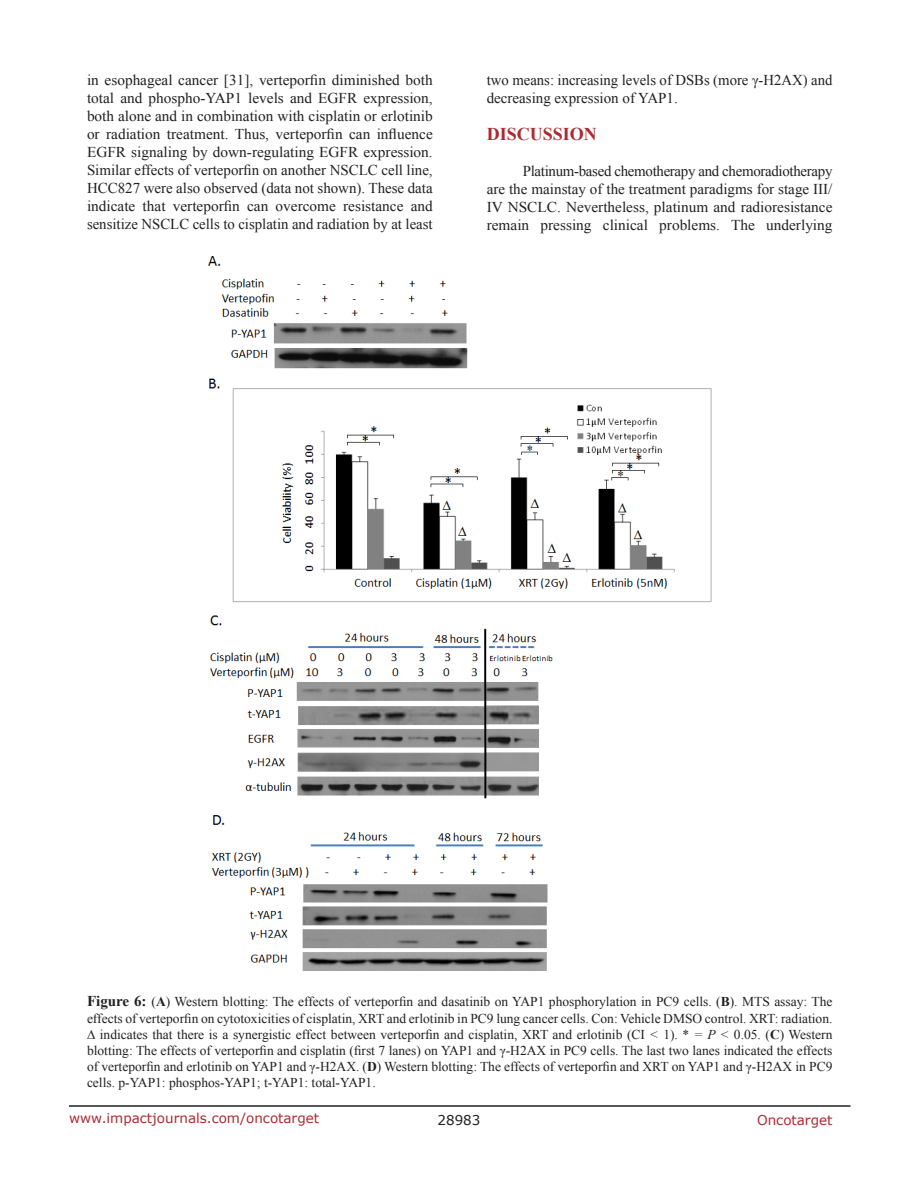
<style>
.page{position:relative;width:918px;height:1188px;background:#fff}
.page>*{position:absolute;margin:0;border:0;box-sizing:border-box;transform-origin:0 0}
.Heading{font:700 18px "Times New Roman";color:#ac2b31}
.BodyText{font:15px/18px "Times New Roman";color:#221f22;text-align:justify}
.FigureText{font:13.5px/16.2px "Times New Roman";color:#221f22;text-align:justify}
.t1{font:13.5px "Verdana";color:#ac2b31}
.t2{font:13.5px "Verdana";color:#221f22}
.s1{font-weight:700;font-size:15px}
.s2{font-weight:700}
.s3{font-style:italic}
</style>
<div class="page">
<hr style="left:69px;top:1105px;width:781px;height:2px;background:#231f20">
<img style="left:208px;top:257px;width:503px;height:714px">
<p class="BodyText" style="left:87px;top:71px;width:347px">in esophageal cancer [31], verteporfin diminished both total and phospho-YAP1 levels and EGFR expression, both alone and in combination with cisplatin or erlotinib or radiation treatment. Thus, verteporfin can influence EGFR signaling by down-regulating EGFR expression.<br>Similar effects of verteporfin on another NSCLC cell line, HCC827 were also observed (data not shown). These data indicate that verteporfin can overcome resistance and sensitize NSCLC cells to cisplatin and radiation by at least</p>
<p class="BodyText" style="left:487px;top:71px;width:347px">two means: increasing levels of DSBs (more γ-H2AX) and decreasing expression of YAP1.</p>
<p class="Heading" style="left:487px;top:122px;width:112px">DISCUSSION</p>
<p class="BodyText" style="left:487px;top:162px;width:347px;text-indent:36px">Platinum-based chemotherapy and chemoradiotherapy are the mainstay of the treatment paradigms for stage III/ IV NSCLC. Nevertheless, platinum and radioresistance remain pressing clinical problems. The underlying</p>
<p class="FigureText" style="left:87px;top:994px;width:747px"><span class="s1">Figure 6:</span> (<span class="s2">A</span>) Western blotting: The effects of verteporfin and dasatinib on YAP1 phosphorylation in PC9 cells. (<span class="s2">B</span>). MTS assay: The effects of verteporfin on cytotoxicities of cisplatin, XRT and erlotinib in PC9 lung cancer cells. Con: Vehicle DMSO control. XRT: radiation. ∆ indicates that there is a synergistic effect between verteporfin and cisplatin, XRT and erlotinib (CI <span class="s3">&lt;</span> 1). * <span class="s3">= P &lt;</span> 0.05. (<span class="s2">C</span>) Western blotting: The effects of verteporfin and cisplatin (first 7 lanes) on YAP1 and γ-H2AX in PC9 cells. The last two lanes indicated the effects of verteporfin and erlotinib on YAP1 and γ-H2AX. (<span class="s2">D</span>) Western blotting: The effects of verteporfin and XRT on YAP1 and γ-H2AX in PC9 cells. p-YAP1: phosphos-YAP1; t-YAP1: total-YAP1.</p>
<p class="t1" style="left:69px;top:1109px;width:252px">www.impactjournals.com/oncotarget</p>
<p class="t2" style="left:438px;top:1111px;width:44px">28983</p>
<p class="t1" style="left:757px;top:1111px;width:77px">Oncotarget</p>
</div>
